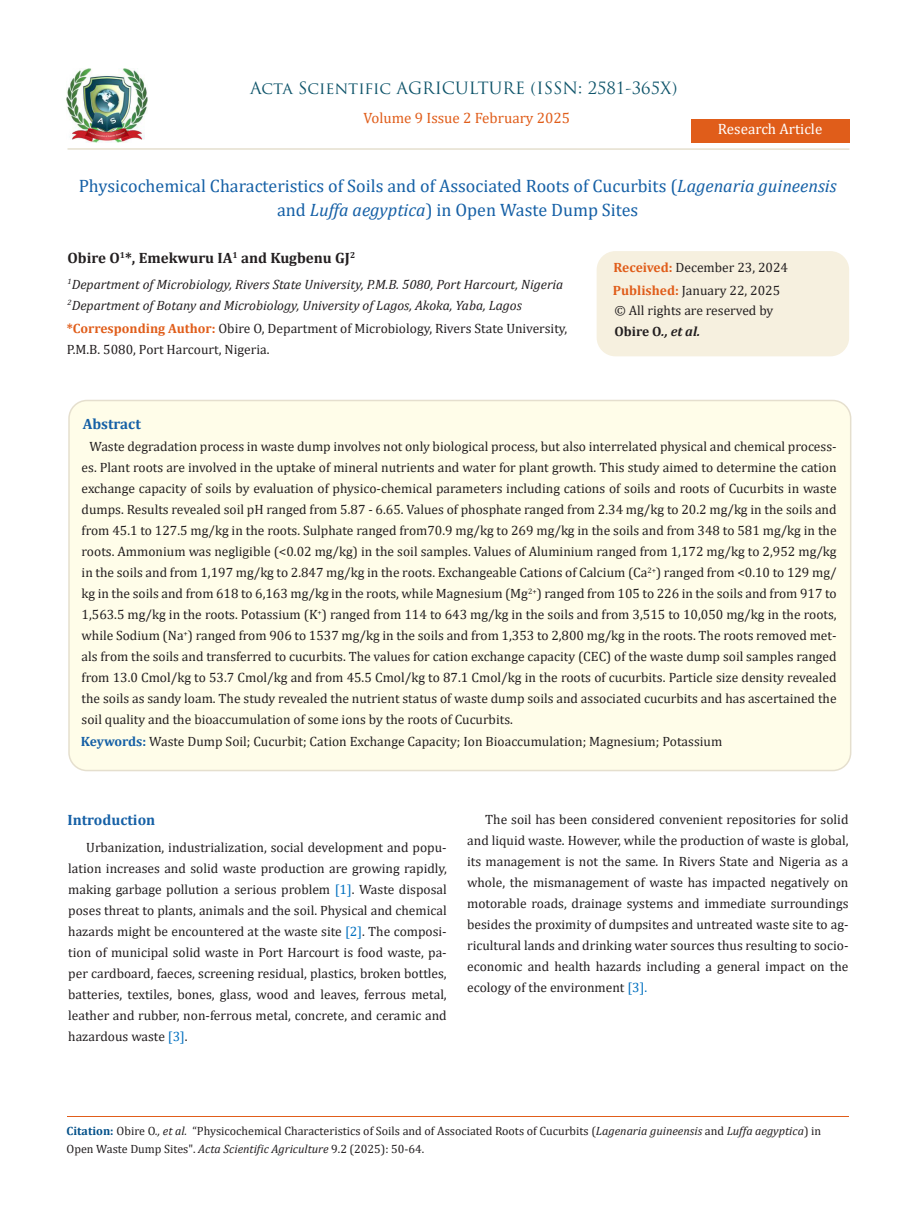
<style>
.page{position:relative;width:917px;height:1224px;background:#fff}
.page>*{position:absolute;margin:0;border:0;box-sizing:border-box;transform-origin:0 0}
.t1{font:18px/24px "Cambria";color:#1560a6;text-align:center}
.t2{font:16.5px "Trajan Pro";color:#0e546a}
.t3{font:700 15px "Cambria";color:#231f20}
.t4{font:15px "Cambria";color:#e05d1a}
.t5{font:700 15px "Cambria";color:#1560a6}
.t6{font:15px "Cambria";color:#fff}
.t7{font:13.5px/21px "Cambria";color:#231f20;text-align:justify}
.t8{font:italic 13.5px "Cambria";color:#231f20}
.t9{font:italic 700 13.5px "Cambria";color:#231f20}
.t10{font:12px/18px "Cambria";color:#231f20}
.s1{font-style:italic}
.s2{font-weight:700;color:#e05d1a}
.s3{font-style:normal}
.s4{font-weight:700;color:#1560a6}
.s5{color:#0070c0}
.s6{font-weight:700;color:#035089}
</style>
<div class="page">
<img style="left:67px;top:68px;width:80px;height:74px">
<div style="left:690px;top:119px;width:159px;height:23px;background:#e05d1a"></div>
<div style="left:597px;top:252px;width:251px;height:104px;background:#f6f0df;border-radius:18px"></div>
<div style="left:596px;top:251px;width:253px;height:105px;border:2px solid #f6f0df;border-radius:18px"></div>
<div style="left:69px;top:401px;width:781px;height:370px;background:#fffde9;border-radius:18px"></div>
<div style="left:68px;top:400px;width:783px;height:371px;border:2px solid #e5dfce;border-radius:18px"></div>
<hr style="left:67px;top:1117px;width:781px;height:1px;background:#e05d1a">
<hr style="left:67px;top:148px;width:782px;height:2px;background:#e5dfce">
<p class="t2" style="left:250px;top:77px;width:429px">Acta Scientific AGRICULTURE (ISSN: 2581-365X)</p>
<p class="t4" style="left:363px;top:109px;width:208px">Volume 9 Issue 2 February 2025</p>
<p class="t6" style="left:717px;top:120px;width:106px">Research Article</p>
<p class="t1" style="left:79px;top:174px;width:759px">Physicochemical Characteristics of Soils and of Associated Roots of Cucurbits (<span class="s1">Lagenaria guineensis </span>and <span class="s1">Luffa aegyptica</span>) in Open Waste Dump Sites</p>
<p class="t3" style="left:67px;top:247px;width:289px">Obire O<sup>1</sup>*, Emekwuru IA<sup>1</sup> and Kugbenu GJ<sup>2</sup></p>
<p class="t8" style="left:67px;top:275px;width:497px"><sup>1</sup>Department of Microbiology, Rivers State University, P.M.B. 5080, Port Harcourt, Nigeria</p>
<p class="t8" style="left:67px;top:296px;width:456px"><sup>2</sup>Department of Botany and Microbiology, University of Lagos, Akoka, Yaba, Lagos</p>
<p class="t7" style="left:67px;top:318px;width:502px"><span class="s2">*Corresponding Author:</span> Obire O, Department of Microbiology, Rivers State University,<br>P.M.B. 5080, Port Harcourt, Nigeria.</p>
<p class="t7" style="left:613px;top:257px;width:176px"><span class="s2">Received:</span> December 23, 2024</p>
<p class="t7" style="left:613px;top:280px;width:169px"><span class="s2">Published:</span> January 22, 2025</p>
<p class="t7" style="left:614px;top:300px;width:160px">© All rights are reserved by</p>
<p class="t9" style="left:614px;top:322px;width:87px"><span class="s3">Obire O</span>., et al.</p>
<p class="t5" style="left:83px;top:413px;width:60px">Abstract</p>
<p class="t7" style="left:82px;top:436px;width:756px;text-indent:8px">Waste degradation process in waste dump involves not only biological process, but also interrelated physical and chemical process&shy;es. Plant roots are involved in the uptake of mineral nutrients and water for plant growth. This study aimed to determine the cation exchange capacity of soils by evaluation of physico-chemical parameters including cations of soils and roots of Cucurbits in waste dumps. Results revealed soil pH ranged from 5.87 - 6.65. Values of phosphate ranged from 2.34 mg/kg to 20.2 mg/kg in the soils and from 45.1 to 127.5 mg/kg in the roots. Sulphate ranged from70.9 mg/kg to 269 mg/kg in the soils and from 348 to 581 mg/kg in the roots. Ammonium was negligible (&lt;0.02 mg/kg) in the soil samples. Values of Aluminium ranged from 1,172 mg/kg to 2,952 mg/kg in the soils and from 1,197 mg/kg to 2.847 mg/kg in the roots. Exchangeable Cations of Calcium (Ca<sup>2+</sup>) ranged from &lt;0.10 to 129 mg/ kg in the soils and from 618 to 6,163 mg/kg in the roots, while Magnesium (Mg<sup>2+</sup>) ranged from 105 to 226 in the soils and from 917 to 1,563.5 mg/kg in the roots. Potassium (K<sup>+</sup>) ranged from 114 to 643 mg/kg in the soils and from 3,515 to 10,050 mg/kg in the roots, while Sodium (Na<sup>+</sup>) ranged from 906 to 1537 mg/kg in the soils and from 1,353 to 2,800 mg/kg in the roots. The roots removed met&shy;als from the soils and transferred to cucurbits. The values for cation exchange capacity (CEC) of the waste dump soil samples ranged from 13.0 Cmol/kg to 53.7 Cmol/kg and from 45.5 Cmol/kg to 87.1 Cmol/kg in the roots of cucurbits. Particle size density revealed the soils as sandy loam. The study revealed the nutrient status of waste dump soils and associated cucurbits and has ascertained the soil quality and the bioaccumulation of some ions by the roots of Cucurbits.</p>
<p class="t7" style="left:81px;top:731px;width:642px"><span class="s4">Keywords:</span> Waste Dump Soil; Cucurbit; Cation Exchange Capacity; Ion Bioaccumulation; Magnesium; Potassium</p>
<p class="t5" style="left:67px;top:810px;width:89px">Introduction</p>
<p class="t7" style="left:68px;top:837px;width:380px;text-indent:18px">Urbanization, industrialization, social development and popu&shy;lation increases and solid waste production are growing rapidly, making garbage pollution a serious problem <span class="s5">[1]</span>. Waste disposal poses threat to plants, animals and the soil. Physical and chemical hazards might be encountered at the waste site <span class="s5">[2]</span>. The composi&shy;tion of municipal solid waste in Port Harcourt is food waste, pa&shy;per cardboard, faeces, screening residual, plastics, broken bottles, batteries, textiles, bones, glass, wood and leaves, ferrous metal, leather and rubber, non-ferrous metal, concrete, and ceramic and hazardous waste <span class="s5">[3]</span>.</p>
<p class="t7" style="left:467px;top:809px;width:383px;text-indent:18px">The soil has been considered convenient repositories for solid and liquid waste. However, while the production of waste is global, its management is not the same. In Rivers State and Nigeria as a whole, the mismanagement of waste has impacted negatively on motorable roads, drainage systems and immediate surroundings besides the proximity of dumpsites and untreated waste site to ag&shy;ricultural lands and drinking water sources thus resulting to socio&shy;economic and health hazards including a general impact on the ecology of the environment <span class="s5">[3].</span></p>
<p class="t10" style="left:67px;top:1121px;width:756px"><span class="s6">Citation:</span> Obire O<span class="s1">., et al.</span> “Physicochemical Characteristics of Soils and of Associated Roots of Cucurbits (<span class="s1">Lagenaria guineensis</span> and <span class="s1">Luffa aegyptica</span>) in<br>Open Waste Dump Sites". <span class="s1">Acta Scientific Agriculture</span> 9.2 (2025): 50-64.</p>
</div>
